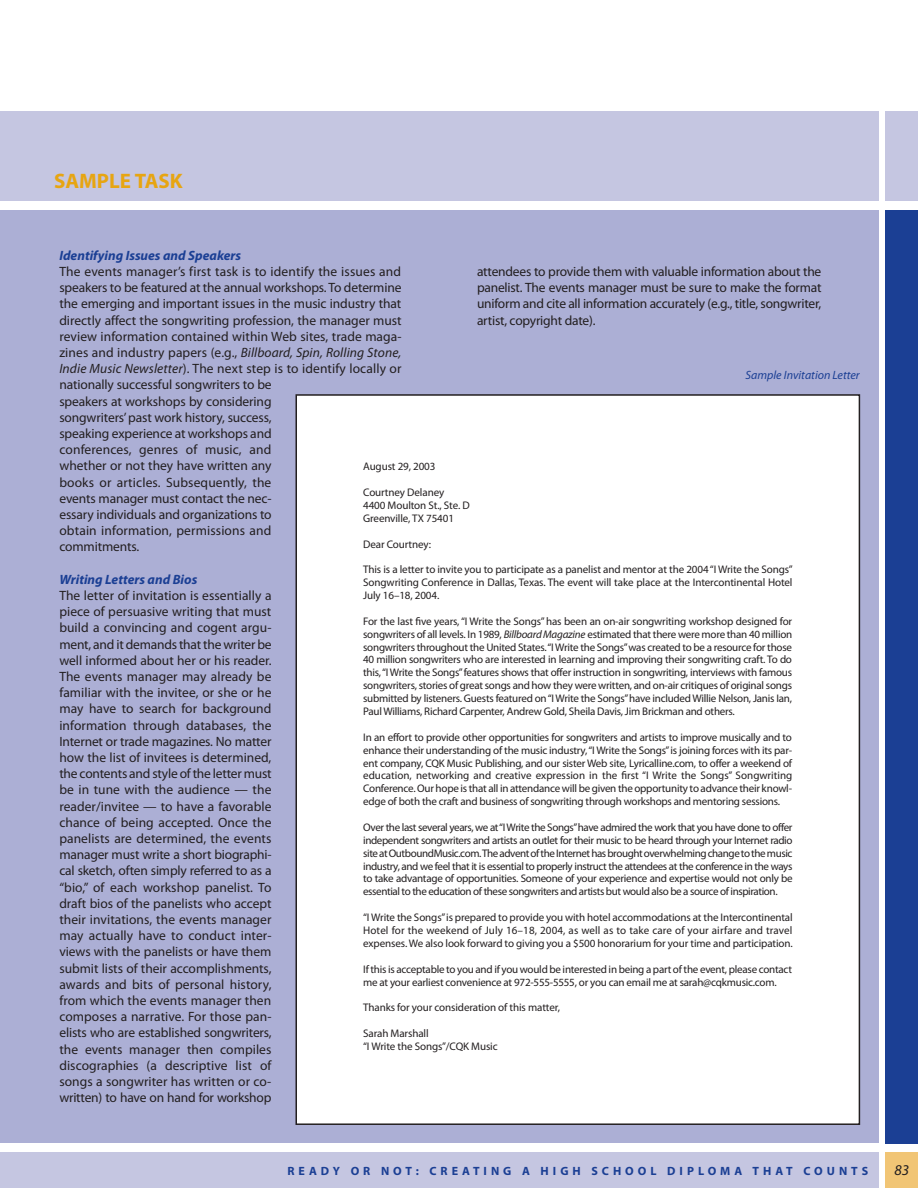
<style>
.page{position:relative;width:918px;height:1188px;background:#fff}
.page>*{position:absolute;margin:0;border:0;box-sizing:border-box;transform-origin:0 0}
.t1{font:700 21px "Myriad Pro";color:#e7a512}
.t2{font:italic 15px "Myriad Pro";color:#231f20}
.t3{font:13.5px/16.2px "Myriad Pro";letter-spacing:-.01em;color:#231f20;text-align:justify}
.t4{font:italic 700 13.5px "Myriad Pro";color:#1b3f94}
.t5{font:700 12px "Myriad Pro";letter-spacing:.335em;color:#1b3f94}
.t6{font:italic 12px "Myriad Pro";color:#1b3f94}
.t7{font:11.1px/12.9px "Myriad Pro";letter-spacing:-.02em;color:#231f20;text-align:justify}
.s1{font-style:italic}
</style>
<div class="page">
<div style="left:0;top:210px;width:881px;height:933px;background:#acafd5"></div>
<div style="left:0;top:1152px;width:918px;height:36px;background:#c5c6e1"></div>
<div style="left:882px;top:1152px;width:36px;height:36px;background:#f1c575"></div>
<div style="left:0;top:111px;width:918px;height:90px;background:#c5c6e1"></div>
<div style="left:885px;top:210px;width:33px;height:933px;background:#1b3f94"></div>
<div style="left:879px;top:0;width:6px;height:1188px;background:#fff"></div>
<div style="left:296px;top:395px;width:563px;height:729px;background:#fff"></div>
<h1 class="t1" style="left:54px;top:173px;width:130px">SAMPLE TASK</h1>
<p class="t4" style="left:59px;top:250px;width:183px">Identifying Issues and Speakers</p>
<p class="t3" style="left:59px;top:264px;width:344px;text-align:left">The events manager’s first task is to identify the issues and speakers to be featured at the annual workshops. To determine the emerging and important issues in the music industry that directly affect the songwriting profession, the manager must review information contained within Web sites, trade maga&shy;zines and industry papers (e.g., <span class="s1">Billboard, Spin, Rolling Stone, Indie Music Newsletter</span>). The next step is to identify locally or nationally successful songwriters to be<br>speakers at workshops by considering<br>songwriters’ past work history, success,<br>speaking experience at workshops and<br>conferences, genres of music, and<br>whether or not they have written any<br>books or articles. Subsequently, the<br>events manager must contact the nec-<br>essary individuals and organizations to<br>obtain information, permissions and<br>commitments.</p>
<p class="t4" style="left:59px;top:574px;width:139px">Writing Letters and Bios</p>
<p class="t3" style="left:59px;top:588px;width:214px">The letter of invitation is essentially a piece of persuasive writing that must build a convincing and cogent argu&shy;ment, and it demands that the writer be well informed about her or his reader.<br>The events manager may already be familiar with the invitee, or she or he may have to search for background information through databases, the Internet or trade magazines. No matter how the list of invitees is determined, the contents and style of the letter must be in tune with the audience — the reader/invitee — to have a favorable chance of being accepted. Once the panelists are determined, the events manager must write a short biographi&shy;cal sketch, often simply referred to as a “bio,” of each workshop panelist. To draft bios of the panelists who accept their invitations, the events manager may actually have to conduct inter&shy;views with the panelists or have them submit lists of their accomplishments, awards and bits of personal history, from which the events manager then composes a narrative. For those pan&shy;elists who are established songwriters, the events manager then compiles discographies (a descriptive list of songs a songwriter has written or co&shy;written) to have on hand for workshop</p>
<p class="t3" style="left:477px;top:264px;width:346px">attendees to provide them with valuable information about the panelist. The events manager must be sure to make the format uniform and cite all information accurately (e.g., title, songwriter, artist, copyright date).</p>
<p class="t6" style="left:746px;top:370px;width:116px">Sample Invitation Letter</p>
<p class="t7" style="left:363px;top:461px;width:74px">August 29, 2003</p>
<p class="t7" style="left:363px;top:487px;width:108px;text-align:left">Courtney Delaney<br>4400 Moulton St., Ste. D<br>Greenville, TX 75401</p>
<p class="t7" style="left:363px;top:538px;width:70px">Dear Courtney:</p>
<p class="t7" style="left:363px;top:564px;width:431px">This is a letter to invite you to participate as a panelist and mentor at the 2004 “I Write the Songs” Songwriting Conference in Dallas, Texas. The event will take place at the Intercontinental Hotel July 16–18, 2004.</p>
<p class="t7" style="left:363px;top:616px;width:431px">For the last five years, “I Write the Songs” has been an on-air songwriting workshop designed for songwriters of all levels. In 1989, <span class="s1">Billboard Magazine</span> estimated that there were more than 40 million songwriters throughout the United States. “I Write the Songs”was created to be a resource for those 40 million songwriters who are interested in learning and improving their songwriting craft. To do this, “I Write the Songs”features shows that offer instruction in songwriting, interviews with famous songwriters, stories of great songs and how they were written, and on-air critiques of original songs submitted by listeners. Guests featured on “I Write the Songs”have included Willie Nelson, Janis Ian, Paul Williams, Richard Carpenter, Andrew Gold, Sheila Davis, Jim Brickman and others.</p>
<p class="t7" style="left:363px;top:731px;width:431px">In an effort to provide other opportunities for songwriters and artists to improve musically and to enhance their understanding of the music industry, “I Write the Songs”is joining forces with its par&shy;ent company, CQK Music Publishing, and our sister Web site, Lyricalline.com, to offer a weekend of education, networking and creative expression in the first “I Write the Songs” Songwriting Conference. Our hope is that all in attendance will be given the opportunity to advance their knowl&shy;edge of both the craft and business of songwriting through workshops and mentoring sessions.</p>
<p class="t7" style="left:363px;top:822px;width:431px">Over the last several years, we at “I Write the Songs”have admired the work that you have done to offer independent songwriters and artists an outlet for their music to be heard through your Internet radio site at OutboundMusic.com. The advent of the Internet has brought overwhelming change to the music industry, and we feel that it is essential to properly instruct the attendees at the conference in the ways to take advantage of opportunities. Someone of your experience and expertise would not only be essential to the education of these songwriters and artists but would also be a source of inspiration.</p>
<p class="t7" style="left:363px;top:912px;width:431px">“I Write the Songs”is prepared to provide you with hotel accommodations at the Intercontinental Hotel for the weekend of July 16–18, 2004, as well as to take care of your airfare and travel expenses. We also look forward to giving you a $500 honorarium for your time and participation.</p>
<p class="t7" style="left:363px;top:963px;width:430px">If this is acceptable to you and if you would be interested in being a part of the event, please contact me at your earliest convenience at 972-555-5555, or you can email me at sarah@cqkmusic.com.</p>
<p class="t7" style="left:363px;top:1002px;width:198px">Thanks for your consideration of this matter,</p>
<p class="t7" style="left:363px;top:1028px;width:136px">Sarah Marshall<br>“I Write the Songs”/CQK Music</p>
<p class="t5" style="left:288px;top:1166px;width:582px">READY OR NOT: CREATING A HIGH SCHOOL DIPLOMA THAT COUNTS</p>
<h2 class="t2" style="left:895px;top:1165px;width:16px">83</h2>
</div>
